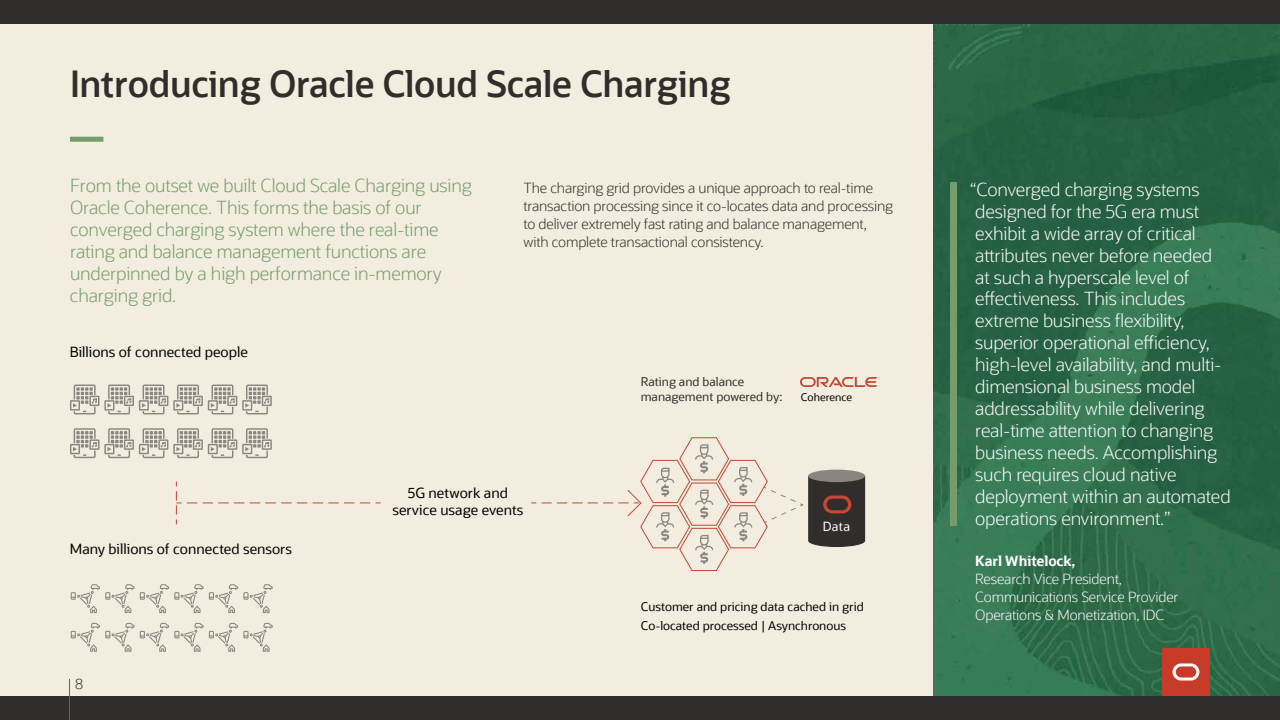
<style>
.page{position:relative;width:1280px;height:720px;background:#f2eddf}
.page>*{position:absolute;margin:0;border:0;box-sizing:border-box;transform-origin:0 0}
.t1{font:600 36px "Oracle Sans";letter-spacing:-.01em;color:#312d2a}
.t2{font:300 18px/22px "Oracle Sans";letter-spacing:-.01em;color:#fcfbfa}
.t3{font:300 18px/22px "Oracle Sans";letter-spacing:-.01em;color:#759c6c}
.t4{font:300 14px/18px "Oracle Sans";letter-spacing:-.01em;color:#312d2a}
.t5{font:14px/16.8px "Oracle Sans";color:#000;text-align:center}
.t6{font:300 14px/18px "Oracle Sans";letter-spacing:-.01em;color:#fcfbfa}
.t7{font:700 14px "Oracle Sans";letter-spacing:-.01em;color:#fcfbfa}
.t8{font:12.6px "Oracle Sans";color:#fff}
.t9{font:12px/18.9px "Oracle Sans";color:#000}
.t10{font:12px/14.4px "Oracle Sans";color:#312d2a}
.t11{font:10.6px "Oracle Sans";color:#000}
</style>
<div class="page">
<img style="left:933px;top:24px;width:347px;height:672px">
<div style="left:70px;top:137px;width:33px;height:5px;background:#759c6c"></div>
<svg style="left:71px;top:584px;width:202px;height:29px"></svg>
<svg style="left:71px;top:623px;width:202px;height:29px"></svg>
<div style="left:70px;top:400px;width:10px;height:11px;border:1px solid #8b8580"></div>
<div style="left:89px;top:396px;width:10px;height:10px;border:1px solid #8b8580"></div>
<svg style="left:73px;top:384px;width:24px;height:31px"></svg>
<div style="left:104px;top:400px;width:10px;height:11px;border:1px solid #8b8580"></div>
<div style="left:124px;top:396px;width:10px;height:10px;border:1px solid #8b8580"></div>
<svg style="left:107px;top:384px;width:24px;height:31px"></svg>
<div style="left:139px;top:400px;width:10px;height:11px;border:1px solid #8b8580"></div>
<div style="left:158px;top:396px;width:10px;height:10px;border:1px solid #8b8580"></div>
<svg style="left:142px;top:384px;width:24px;height:31px"></svg>
<div style="left:173px;top:400px;width:10px;height:11px;border:1px solid #8b8580"></div>
<div style="left:193px;top:396px;width:10px;height:10px;border:1px solid #8b8580"></div>
<svg style="left:176px;top:384px;width:24px;height:31px"></svg>
<div style="left:208px;top:400px;width:10px;height:11px;border:1px solid #8b8580"></div>
<div style="left:227px;top:396px;width:10px;height:10px;border:1px solid #8b8580"></div>
<svg style="left:211px;top:384px;width:24px;height:31px"></svg>
<div style="left:242px;top:400px;width:10px;height:11px;border:1px solid #8b8580"></div>
<div style="left:262px;top:396px;width:10px;height:10px;border:1px solid #8b8580"></div>
<svg style="left:245px;top:384px;width:24px;height:31px"></svg>
<div style="left:70px;top:444px;width:10px;height:10px;border:1px solid #8b8580"></div>
<div style="left:89px;top:439px;width:10px;height:11px;border:1px solid #8b8580"></div>
<svg style="left:73px;top:428px;width:24px;height:31px"></svg>
<div style="left:104px;top:444px;width:10px;height:10px;border:1px solid #8b8580"></div>
<div style="left:124px;top:439px;width:10px;height:11px;border:1px solid #8b8580"></div>
<svg style="left:107px;top:428px;width:24px;height:31px"></svg>
<div style="left:139px;top:444px;width:10px;height:10px;border:1px solid #8b8580"></div>
<div style="left:158px;top:439px;width:10px;height:11px;border:1px solid #8b8580"></div>
<svg style="left:142px;top:428px;width:24px;height:31px"></svg>
<div style="left:173px;top:444px;width:10px;height:10px;border:1px solid #8b8580"></div>
<div style="left:193px;top:439px;width:10px;height:11px;border:1px solid #8b8580"></div>
<svg style="left:176px;top:428px;width:24px;height:31px"></svg>
<div style="left:208px;top:444px;width:10px;height:10px;border:1px solid #8b8580"></div>
<div style="left:227px;top:439px;width:10px;height:11px;border:1px solid #8b8580"></div>
<svg style="left:211px;top:428px;width:24px;height:31px"></svg>
<div style="left:242px;top:444px;width:10px;height:10px;border:1px solid #8b8580"></div>
<div style="left:262px;top:439px;width:10px;height:11px;border:1px solid #8b8580"></div>
<svg style="left:245px;top:428px;width:24px;height:31px"></svg>
<svg style="left:176px;top:481px;width:205px;height:43px"></svg>
<svg style="left:531px;top:437px;width:334px;height:134px"></svg>
<svg style="left:800px;top:377px;width:80px;height:10px"></svg>
<div style="left:951px;top:182px;width:6px;height:344px;background:#759c6c"></div>
<div style="left:0;top:0;width:1280px;height:24px;background:#312d2a"></div>
<div style="left:0;top:696px;width:1280px;height:24px;background:#312d2a"></div>
<div style="left:1162px;top:648px;width:48px;height:48px;background:#c83b29"></div>
<svg style="left:1173px;top:663px;width:26px;height:18px"></svg>
<hr style="left:69px;top:679px;width:1px;height:41px;background:#67605b">
<h1 class="t1" style="left:70px;top:62px;width:662px">Introducing Oracle Cloud Scale Charging</h1>
<p class="t3" style="left:70px;top:175px;width:403px">From the outset we built Cloud Scale Charging using Oracle Coherence. This forms the basis of our converged charging system where the real-time rating and balance management functions are underpinned by a high performance in-memory charging grid.</p>
<p class="t5" style="left:70px;top:343px;width:179px">Billions of connected people</p>
<p class="t4" style="left:524px;top:179px;width:371px">The charging grid provides a unique approach to real-time transaction processing since it co-locates data and processing to deliver extremely fast rating and balance management, with complete transactional consistency.</p>
<p class="t10" style="left:641px;top:375px;width:143px">Rating and balance management powered by:</p>
<p class="t11" style="left:801px;top:391px;width:53px">Coherence</p>
<p class="t5" style="left:70px;top:541px;width:224px">Many billions of connected sensors</p>
<p class="t4" style="left:75px;top:675px;width:10px">8</p>
<p class="t5" style="left:392px;top:485px;width:132px">5G network and service usage events</p>
<p class="t8" style="left:823px;top:519px;width:29px">Data</p>
<p class="t9" style="left:641px;top:598px;width:225px">Customer and pricing data cached in grid<br>Co-located processed | Asynchronous</p>
<p class="t2" style="left:970px;top:178px;width:262px">“Converged charging systems designed for the 5G era must exhibit a wide array of critical attributes never before needed<br>at such a hyperscale level of effectiveness. This includes extreme business flexibility, superior operational efficiency, high-level availability, and multi&shy;dimensional business model addressability while delivering real-time attention to changing business needs. Accomplishing such requires cloud native deployment within an automated operations environment.”</p>
<p class="t7" style="left:975px;top:552px;width:101px">Karl Whitelock,</p>
<p class="t6" style="left:975px;top:570px;width:205px">Research Vice President,<br>Communications Service Provider<br>Operations &amp; Monetization, IDC</p>
</div>
